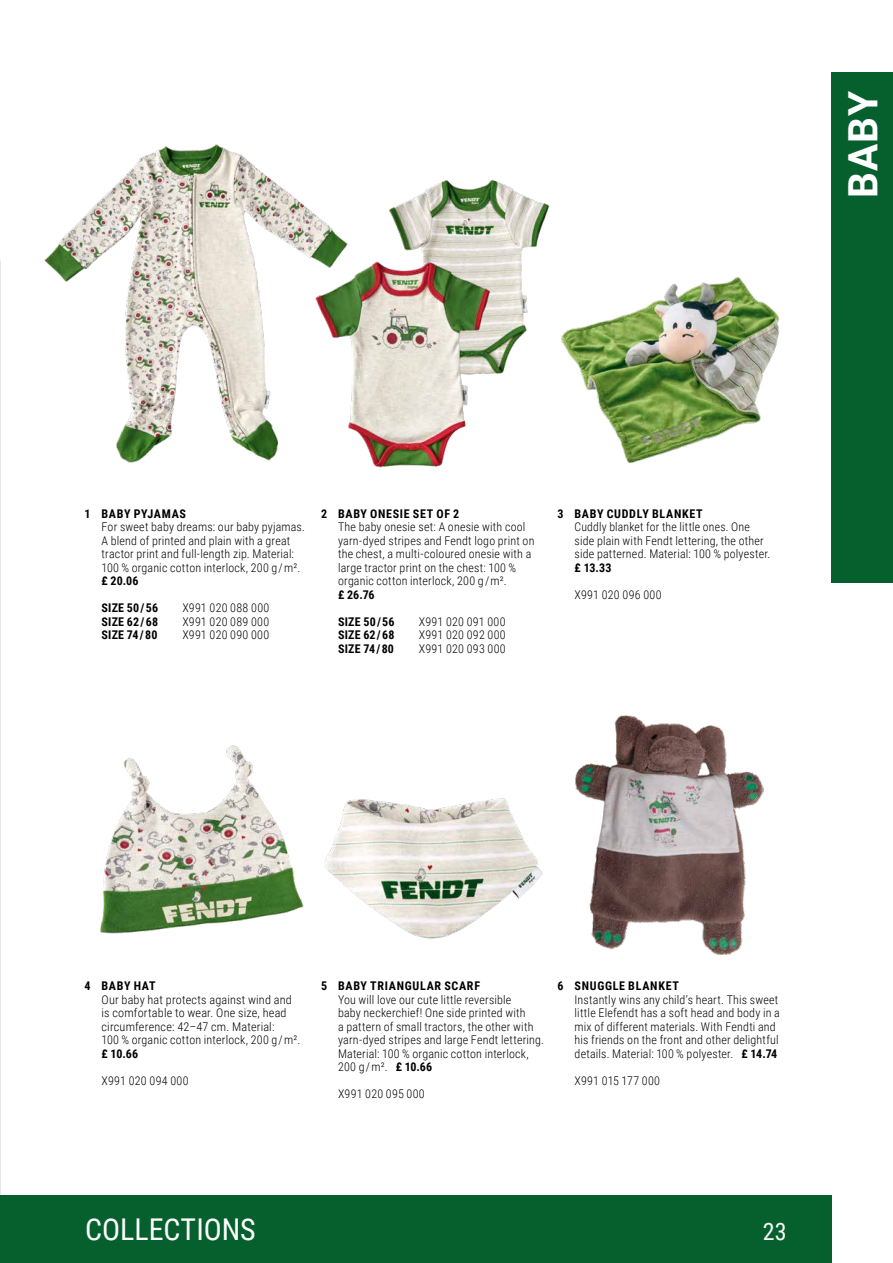
<style>
.page{position:relative;width:893px;height:1263px;background:#fff}
.page>*{position:absolute;margin:0;border:0;box-sizing:border-box;transform-origin:0 0}
.t1{font:700 40.5px "Roboto";color:#fff}
.t2{font:30px "Roboto Condensed";color:#fff}
.t3{font:24px "Roboto Condensed";color:#fff}
.t4{font:300 12px/13.5px "Roboto Condensed";letter-spacing:.015em;color:#000}
.t5{font:700 12px "Roboto Condensed";letter-spacing:.05em;color:#000}
.s1{font-weight:700}
</style>
<div class="page">
<img style="left:576px;top:715px;width:187px;height:240px">
<img style="left:100px;top:745px;width:204px;height:189px">
<img style="left:44px;top:144px;width:304px;height:319px">
<img style="left:324px;top:798px;width:219px;height:141px">
<img style="left:561px;top:277px;width:219px;height:186px">
<img style="left:388px;top:179px;width:162px;height:195px">
<img style="left:308px;top:255px;width:191px;height:213px">
<div style="left:0;top:1195px;width:831px;height:68px;background:#05602d"></div>
<div style="left:831px;top:72px;width:62px;height:511px;background:#05602d"></div>
<h1 class="t1" style="left:835px;top:198px;width:108px;rotate:-90deg">BABY</h1>
<p class="t5" style="left:85px;top:505px;width:103px">1 BABY PYJAMAS</p>
<p class="t4" style="left:102px;top:520px;width:205px">For sweet baby dreams: our baby pyjamas.<br>A blend of printed and plain with a great tractor print and full-length zip. Material:<br>100 % organic cotton interlock, 200 g / m².</p>
<p class="t5" style="left:102px;top:573px;width:39px">£ 20.06</p>
<p class="t5" style="left:102px;top:600px;width:58px">SIZE 50 / 56</p>
<p class="t4" style="left:182px;top:601px;width:88px">X991 020 088 000</p>
<p class="t5" style="left:102px;top:613px;width:58px">SIZE 62 / 68</p>
<p class="t4" style="left:182px;top:614px;width:88px">X991 020 089 000</p>
<p class="t5" style="left:102px;top:627px;width:57px">SIZE 74 / 80</p>
<p class="t4" style="left:182px;top:628px;width:88px">X991 020 090 000</p>
<p class="t5" style="left:321px;top:505px;width:140px">2 BABY ONESIE SET OF 2</p>
<p class="t4" style="left:338px;top:520px;width:198px">The baby onesie set: A onesie with cool yarn-dyed stripes and Fendt logo print on the chest, a multi-coloured onesie with a large tractor print on the chest: 100 % organic cotton interlock, 200 g / m².</p>
<p class="t5" style="left:338px;top:586px;width:38px">£ 26.76</p>
<p class="t5" style="left:338px;top:613px;width:58px">SIZE 50 / 56</p>
<p class="t4" style="left:419px;top:614px;width:88px">X991 020 091 000</p>
<p class="t5" style="left:338px;top:627px;width:58px">SIZE 62 / 68</p>
<p class="t4" style="left:419px;top:628px;width:88px">X991 020 092 000</p>
<p class="t5" style="left:338px;top:640px;width:57px">SIZE 74 / 80</p>
<p class="t4" style="left:419px;top:641px;width:88px">X991 020 093 000</p>
<p class="t5" style="left:558px;top:505px;width:147px">3 BABY CUDDLY BLANKET</p>
<p class="t4" style="left:575px;top:520px;width:197px">Cuddly blanket for the little ones. One side plain with Fendt lettering, the other side patterned. Material: 100 % polyester.</p>
<p class="t5" style="left:575px;top:559px;width:38px">£ 13.33</p>
<p class="t4" style="left:575px;top:587px;width:88px">X991 020 096 000</p>
<p class="t5" style="left:85px;top:978px;width:72px">4 BABY HAT</p>
<p class="t4" style="left:102px;top:992px;width:200px">Our baby hat protects against wind and is comfortable to wear. One size, head circumference: 42–47 cm. Material:<br>100 % organic cotton interlock, 200 g / m².</p>
<p class="t5" style="left:102px;top:1045px;width:38px">£ 10.66</p>
<p class="t4" style="left:102px;top:1073px;width:88px">X991 020 094 000</p>
<p class="t5" style="left:321px;top:978px;width:160px">5 BABY TRIANGULAR SCARF</p>
<p class="t4" style="left:338px;top:992px;width:208px">You will love our cute little reversible<br>baby neckerchief! One side printed with<br>a pattern of small tractors, the other with yarn-dyed stripes and large Fendt lettering.<br>Material: 100 % organic cotton interlock, 200 g / m². <span class="s1">£ 10.66</span></p>
<p class="t4" style="left:338px;top:1087px;width:88px">X991 020 095 000</p>
<p class="t5" style="left:558px;top:978px;width:123px">6 SNUGGLE BLANKET</p>
<p class="t4" style="left:575px;top:992px;width:207px">Instantly wins any child’s heart. This sweet little Elefendt has a soft head and body in a mix of different materials. With Fendti and his friends on the front and other delightful details. Material: 100 % polyester. <span class="s1">£ 14.74</span></p>
<p class="t4" style="left:575px;top:1073px;width:87px">X991 015 177 000</p>
<h2 class="t2" style="left:85px;top:1208px;width:172px">COLLECTIONS</h2>
<h3 class="t3" style="left:763px;top:1214px;width:25px">23</h3>
</div>
